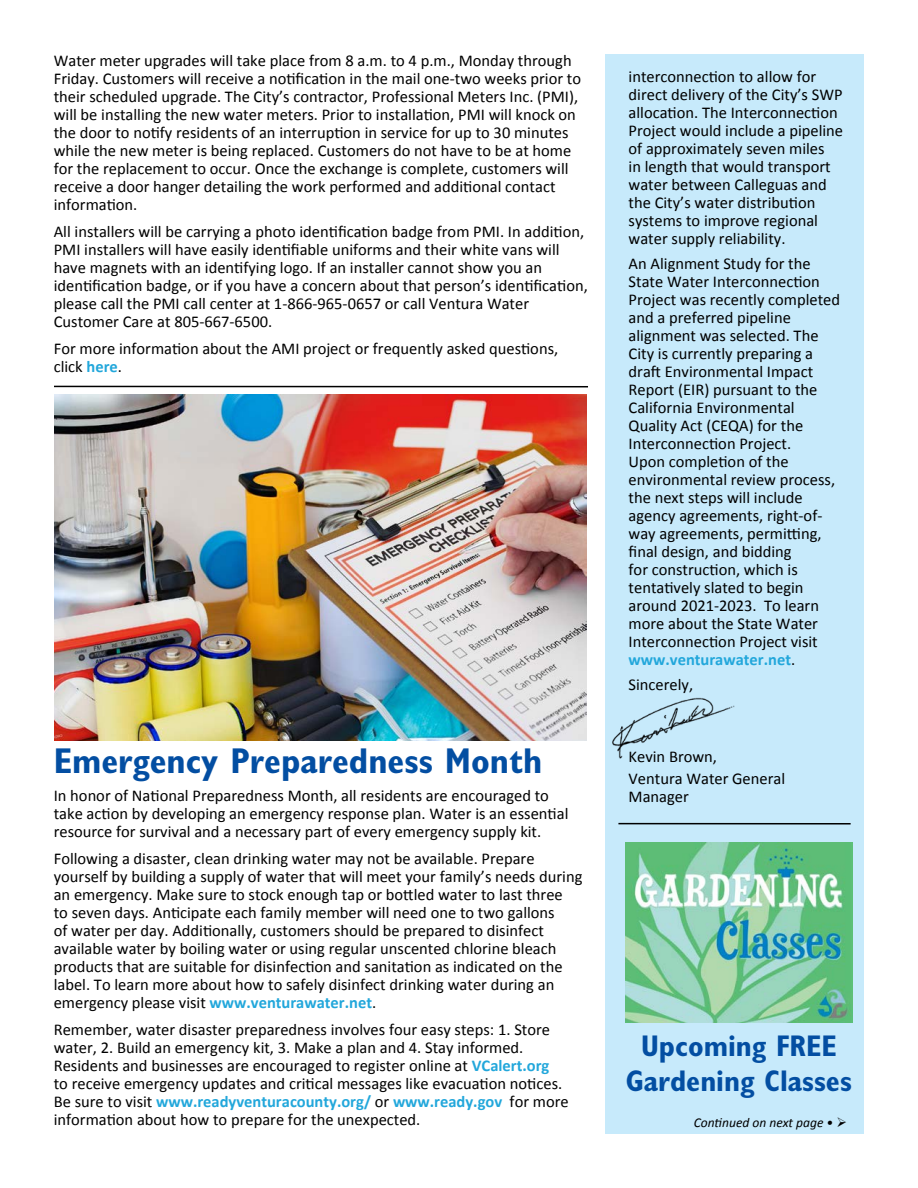
<style>
.page{position:relative;width:918px;height:1188px;background:#fff}
.page>*{position:absolute;margin:0;border:0;box-sizing:border-box;transform-origin:0 0}
.t1{font:700 condensed 36px "Gill Sans Std";color:#034ea2}
.t2{font:700 condensed 30px/34.5px "Gill Sans Std";color:#034ea2;text-align:center}
.t3{font:16.5px/18px "Calibri";color:#000}
.t4{font:italic 13.5px "Calibri";color:#000}
.s1{font-weight:700;color:#22a7db}
</style>
<div class="page">
<div style="left:606px;top:54px;width:258px;height:1080px;background:#c7eafb"></div>
<img style="left:612px;top:697px;width:123px;height:62px">
<hr style="left:618px;top:823px;width:233px;height:2px;background:#000">
<hr style="left:54px;top:386px;width:534px;height:1px;background:#000">
<img style="left:626px;top:843px;width:226px;height:179px">
<img style="left:54px;top:395px;width:532px;height:345px">
<p class="t3" style="left:54px;top:52px;width:529px">Water meter upgrades will take place from 8 a.m. to 4 p.m., Monday through Friday. Customers will receive a notification in the mail one-two weeks prior to their scheduled upgrade. The City’s contractor, Professional Meters Inc. (PMI), will be installing the new water meters. Prior to installation, PMI will knock on the door to notify residents of an interruption in service for up to 30 minutes while the new meter is being replaced. Customers do not have to be at home for the replacement to occur. Once the exchange is complete, customers will receive a door hanger detailing the work performed and additional contact information.</p>
<p class="t3" style="left:54px;top:223px;width:536px">All installers will be carrying a photo identification badge from PMI. In addition, PMI installers will have easily identifiable uniforms and their white vans will have magnets with an identifying logo. If an installer cannot show you an identification badge, or if you have a concern about that person’s identification, please call the PMI call center at 1-866-965-0657 or call Ventura Water Customer Care at 805-667-6500.</p>
<p class="t3" style="left:54px;top:340px;width:506px">For more information about the AMI project or frequently asked questions, click <span class="s1">here</span>.</p>
<h1 class="t1" style="left:54px;top:740px;width:490px">Emergency Preparedness Month</h1>
<p class="t3" style="left:54px;top:786px;width:516px">In honor of National Preparedness Month, all residents are encouraged to take action by developing an emergency response plan. Water is an essential resource for survival and a necessary part of every emergency supply kit.</p>
<p class="t3" style="left:54px;top:849px;width:530px">Following a disaster, clean drinking water may not be available. Prepare yourself by building a supply of water that will meet your family’s needs during an emergency. Make sure to stock enough tap or bottled water to last three<br>to seven days. Anticipate each family member will need one to two gallons<br>of water per day. Additionally, customers should be prepared to disinfect available water by boiling water or using regular unscented chlorine bleach products that are suitable for disinfection and sanitation as indicated on the label. To learn more about how to safely disinfect drinking water during an emergency please visit <span class="s1">www.venturawater.net</span>.</p>
<p class="t3" style="left:54px;top:1020px;width:516px">Remember, water disaster preparedness involves four easy steps: 1. Store water, 2. Build an emergency kit, 3. Make a plan and 4. Stay informed.<br>Residents and businesses are encouraged to register online at <span class="s1">VCalert.org<br></span>to receive emergency updates and critical messages like evacuation notices.<br>Be sure to visit <span class="s1">www.readyventuracounty.org/</span> or <span class="s1">www.ready.gov</span> for more information about how to prepare for the unexpected.</p>
<p class="t3" style="left:629px;top:68px;width:216px">interconnection to allow for direct delivery of the City’s SWP allocation. The Interconnection<br>Project would include a pipeline of approximately seven miles<br>in length that would transport water between Calleguas and the City’s water distribution systems to improve regional water supply reliability.</p>
<p class="t3" style="left:629px;top:255px;width:213px">An Alignment Study for the<br>State Water Interconnection<br>Project was recently completed and a preferred pipeline alignment was selected. The<br>City is currently preparing a draft Environmental Impact<br>Report (EIR) pursuant to the<br>California Environmental<br>Quality Act (CEQA) for the<br>Interconnection Project.<br>Upon completion of the environmental review process, the next steps will include agency agreements, right-of&shy;way agreements, permitting, final design, and bidding<br>for construction, which is tentatively slated to begin around 2021-2023. To learn more about the State Water<br>Interconnection Project visit <span class="s1">www.venturawater.net</span>.</p>
<p class="t3" style="left:629px;top:675px;width:66px">Sincerely,</p>
<p class="t3" style="left:629px;top:745px;width:158px;line-height:22.5px">Kevin Brown,<br>Ventura Water General</p>
<p class="t3" style="left:629px;top:788px;width:62px">Manager</p>
<h2 class="t2" style="left:626px;top:1029px;width:227px">Upcoming FREE<br>Gardening Classes</h2>
<p class="t4" style="left:694px;top:1113px;width:155px">Continued on next page • ➢</p>
</div>
